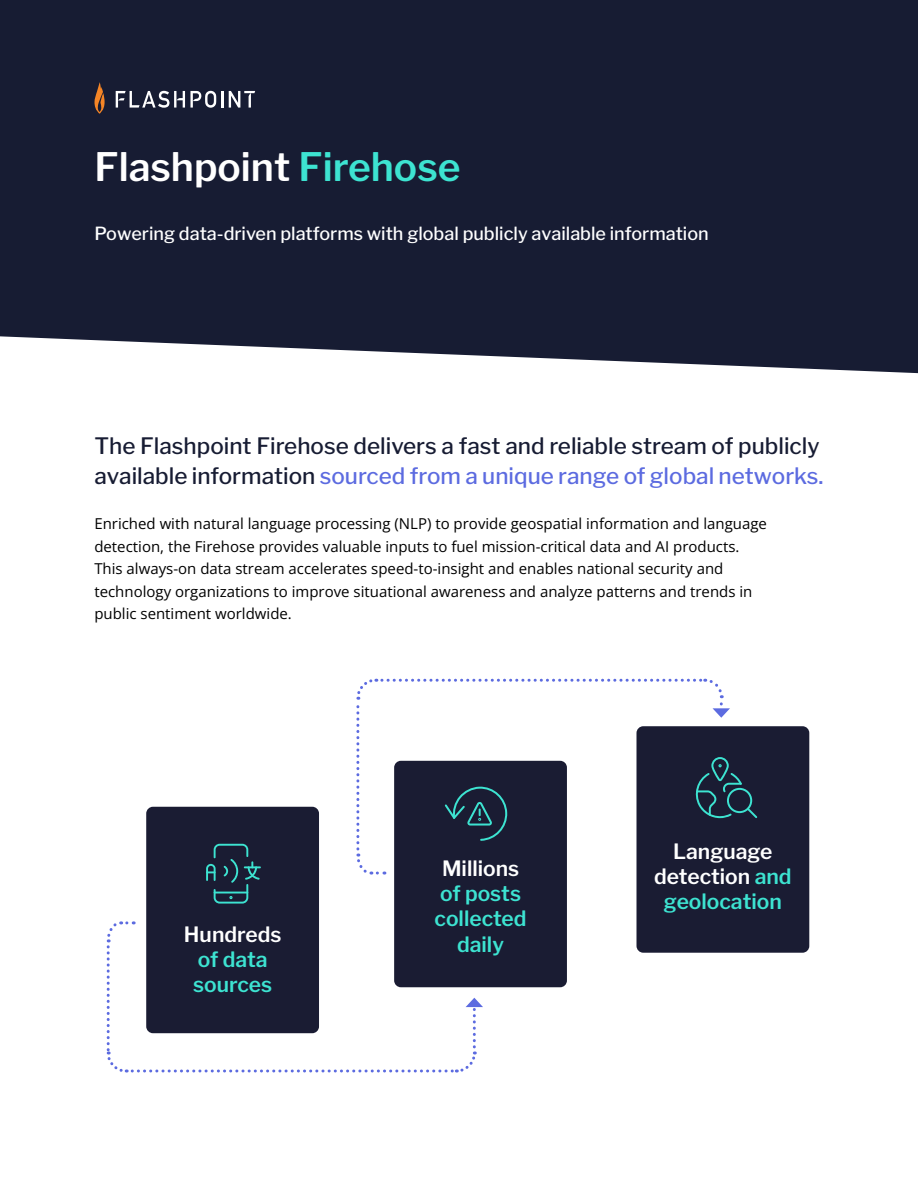
<style>
.page{position:relative;width:918px;height:1188px;background:#fff}
.page>*{position:absolute;margin:0;border:0;box-sizing:border-box;transform-origin:0 0}
.t1{font:600 39px "Libre Franklin";color:#fff}
.t2{font:500 22.5px/30px "Libre Franklin";color:#171c33}
.t3{font:600 21px/25.2px "Libre Franklin";color:#fff;text-align:center}
.t4{font:600 21px/25.2px "Libre Franklin";color:#3de3d1}
.t5{font:500 18px "Libre Franklin";color:#fff}
.t6{font:15px/22.5px "Open Sans";color:#000}
.s1{color:#3de3d1}
.s2{color:#5c6be0}
</style>
<div class="page">
<div style="left:0;top:0;width:918px;height:373px;background:#171c33"></div>
<hr style="left:221px;top:91px;width:3px;height:17px;background:#fff">
<svg style="left:229px;top:91px;width:26px;height:17px"></svg>
<svg style="left:116px;top:91px;width:100px;height:17px"></svg>
<svg style="left:94px;top:82px;width:11px;height:32px"></svg>
<div style="left:394px;top:761px;width:173px;height:226px;background:#1a1c33;border-radius:7px"></div>
<div style="left:637px;top:726px;width:172px;height:227px;background:#1a1c33;border-radius:7px"></div>
<div style="left:146px;top:807px;width:173px;height:226px;background:#1a1c33;border-radius:7px"></div>
<svg style="left:206px;top:844px;width:55px;height:60px"></svg>
<svg style="left:106px;top:921px;width:377px;height:152px"></svg>
<svg style="left:356px;top:678px;width:401px;height:197px"></svg>
<h1 class="t1" style="left:94px;top:143px;width:368px">Flashpoint <span class="s1">Firehose</span></h1>
<p class="t5" style="left:94px;top:223px;width:616px">Powering data-driven platforms with global publicly available information</p>
<h2 class="t2" style="left:94px;top:431px;width:731px">The Flashpoint Firehose delivers a fast and reliable stream of publicly available information <span class="s2">sourced from a unique range of global networks.</span></h2>
<p class="t6" style="left:94px;top:512px;width:674px">Enriched with natural language processing (NLP) to provide geospatial information and language detection, the Firehose provides valuable inputs to fuel mission-critical data and AI products.<br>This always-on data stream accelerates speed-to-insight and enables national security and technology organizations to improve situational awareness and analyze patterns and trends in public sentiment worldwide.</p>
<h3 class="t3" style="left:184px;top:922px;width:99px">Hundreds</h3>
<h3 class="t4" style="left:193px;top:947px;width:81px">of data sources</h3>
<h3 class="t3" style="left:442px;top:856px;width:79px">Millions</h3>
<h3 class="t4" style="left:435px;top:881px;width:94px;text-align:center">of posts collected daily</h3>
<h3 class="t3" style="left:654px;top:839px;width:139px">Language detection <span class="s1">and geolocation</span></h3>
</div>
